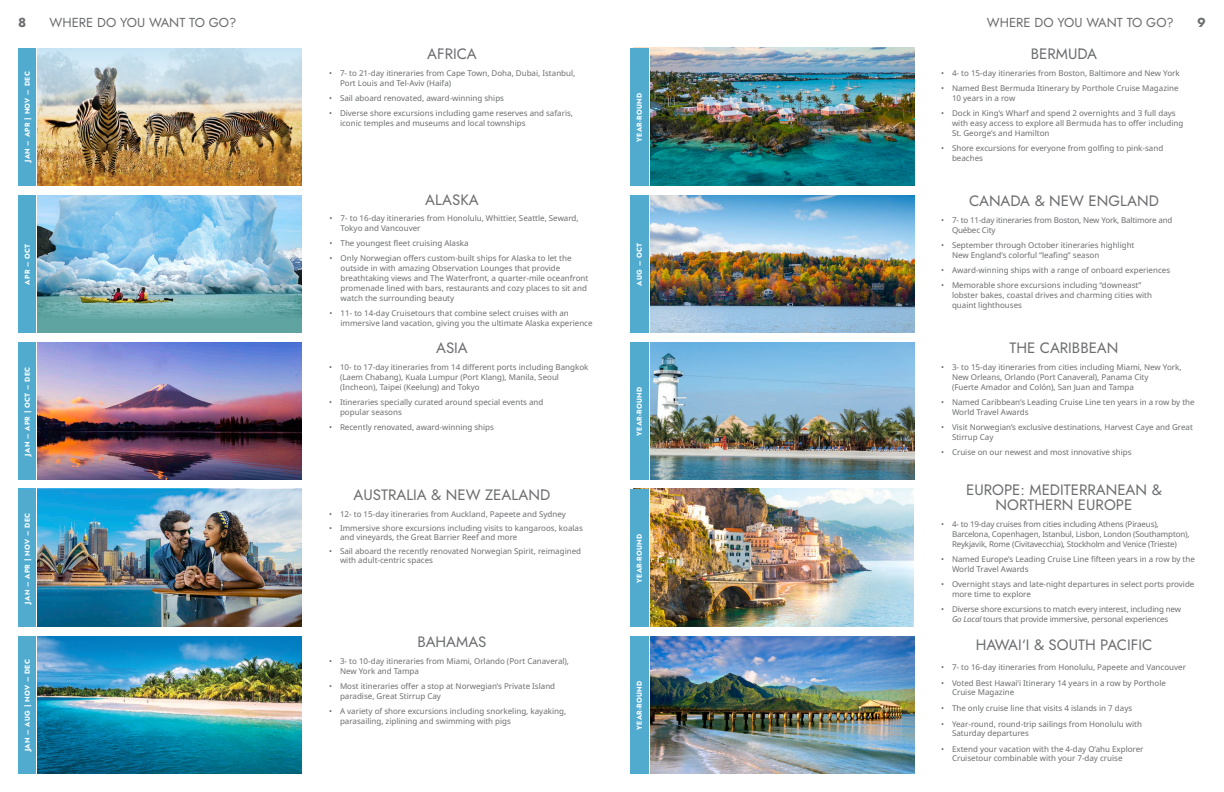
<style>
.page{position:relative;width:1224px;height:792px;background:#fff}
.page>*{position:absolute;margin:0;border:0;box-sizing:border-box;transform-origin:0 0}
.t1{font:15px "Jost";color:#6c6d70}
.t2{font:13px "Jost";color:#6c6d70}
.t3{font:8px/10px "Noto Sans";color:#6c6d70}
.t4{font:8px/10px "Noto Sans";letter-spacing:-.02em;color:#6c6d70}
.t5{font:7px "Jost";letter-spacing:.05em;color:#fff}
.s1{font-style:italic}
</style>
<div class="page">
<img style="left:38px;top:342px;width:264px;height:138px">
<img style="left:38px;top:48px;width:264px;height:138px">
<div style="left:18px;top:195px;width:284px;height:138px;background:#5fa4a1"></div>
<img style="left:38px;top:195px;width:264px;height:123px">
<img style="left:38px;top:489px;width:264px;height:138px">
<img style="left:38px;top:636px;width:263px;height:138px">
<div style="left:18px;top:48px;width:19px;height:138px;background:#51abcf"></div>
<div style="left:18px;top:195px;width:19px;height:138px;background:#51abcf"></div>
<div style="left:18px;top:342px;width:19px;height:138px;background:#51abcf"></div>
<div style="left:18px;top:489px;width:19px;height:138px;background:#51abcf"></div>
<div style="left:18px;top:636px;width:19px;height:138px;background:#51abcf"></div>
<hr style="left:36px;top:48px;width:2px;height:138px;background:#fff">
<hr style="left:36px;top:195px;width:2px;height:138px;background:#fff">
<hr style="left:36px;top:342px;width:2px;height:138px;background:#fff">
<hr style="left:36px;top:489px;width:2px;height:138px;background:#fff">
<hr style="left:36px;top:636px;width:2px;height:138px;background:#fff">
<img style="left:650px;top:636px;width:264px;height:138px">
<img style="left:650px;top:489px;width:264px;height:138px">
<img style="left:650px;top:342px;width:264px;height:138px">
<img style="left:650px;top:48px;width:264px;height:138px">
<img style="left:650px;top:195px;width:264px;height:138px">
<div style="left:630px;top:48px;width:19px;height:138px;background:#51abcf"></div>
<div style="left:630px;top:195px;width:19px;height:138px;background:#51abcf"></div>
<div style="left:630px;top:342px;width:19px;height:138px;background:#51abcf"></div>
<div style="left:630px;top:489px;width:19px;height:138px;background:#51abcf"></div>
<div style="left:630px;top:636px;width:19px;height:138px;background:#51abcf"></div>
<h2 class="t2" style="left:18px;top:14px;width:10px">8</h2>
<h2 class="t2" style="left:50px;top:14px;width:22px">WHERE</h2>
<h2 class="t2" style="left:97px;top:14px;width:33px">DO YOU</h2>
<h2 class="t2" style="left:149px;top:14px;width:11px">WANT</h2>
<h2 class="t2" style="left:189px;top:14px;width:49px">TOGO?</h2>
<h2 class="t2" style="left:987px;top:14px;width:22px">WHERE</h2>
<h2 class="t2" style="left:1035px;top:14px;width:33px">DO YOU</h2>
<h2 class="t2" style="left:1087px;top:14px;width:11px">WANT</h2>
<h2 class="t2" style="left:1127px;top:14px;width:49px">TOGO?</h2>
<h2 class="t2" style="left:1197px;top:14px;width:10px">9</h2>
<p class="t5" style="left:23px;top:162px;width:92px;rotate:-90deg">JAN – APR | NOV – DEC</p>
<p class="t5" style="left:23px;top:285px;width:42px;rotate:-90deg">APR – OCT</p>
<p class="t5" style="left:23px;top:456px;width:90px;rotate:-90deg">JAN – APR | OCT – DEC</p>
<p class="t5" style="left:23px;top:604px;width:92px;rotate:-90deg">JAN – APR | NOV – DEC</p>
<p class="t5" style="left:23px;top:751px;width:94px;rotate:-90deg">JAN – AUG | NOV – DEC</p>
<p class="t1" style="left:427px;top:43px;width:51px">AFRICA</p>
<p class="t3" style="left:340px;top:69px;width:237px;text-indent:-11px">• 7- to 21-day itineraries from Cape Town, Doha, Dubai, Istanbul,<br>Port Louis and Tel-Aviv (Haifa)</p>
<p class="t3" style="left:329px;top:94px;width:177px">• Sail aboard renovated, award-winning ships</p>
<p class="t3" style="left:340px;top:109px;width:235px;text-indent:-11px">• Diverse shore excursions including game reserves and safaris, iconic temples and museums and local townships</p>
<p class="t1" style="left:425px;top:189px;width:55px">ALASKA</p>
<p class="t3" style="left:341px;top:213px;width:240px;text-indent:-11px">• 7- to 16-day itineraries from Honolulu, Whittier, Seattle, Seward,<br>Tokyo and Vancouver</p>
<p class="t3" style="left:330px;top:238px;width:141px">• The youngest fleet cruising Alaska</p>
<p class="t3" style="left:341px;top:253px;width:249px;text-indent:-11px">• Only Norwegian offers custom-built ships for Alaska to let the outside in with amazing Observation Lounges that provide breathtaking views and The Waterfront, a quarter-mile oceanfront promenade lined with bars, restaurants and cozy places to sit and watch the surrounding beauty</p>
<p class="t3" style="left:341px;top:309px;width:254px;text-indent:-11px">• 11- to 14-day Cruisetours that combine select cruises with an immersive land vacation, giving you the ultimate Alaska experience</p>
<p class="t3" style="left:340px;top:363px;width:250px;text-indent:-11px">• 10- to 17-day itineraries from 14 different ports including Bangkok (Laem Chabang), Kuala Lumpur (Port Klang), Manila, Seoul (Incheon), Taipei (Keelung) and Tokyo</p>
<p class="t3" style="left:340px;top:398px;width:205px;text-indent:-11px">• Itineraries specially curated around special events and popular seasons</p>
<p class="t3" style="left:329px;top:423px;width:167px">• Recently renovated, award-winning ships</p>
<p class="t1" style="left:436px;top:337px;width:33px">ASIA</p>
<p class="t1" style="left:354px;top:484px;width:198px">AUSTRALIA &amp; NEW ZEALAND</p>
<p class="t3" style="left:329px;top:510px;width:238px">• 12- to 15-day itineraries from Auckland, Papeete and Sydney</p>
<p class="t3" style="left:340px;top:524px;width:244px;line-height:9px;text-indent:-11px">• Immersive shore excursions including visits to kangaroos, koalas and vineyards, the Great Barrier Reef and more</p>
<p class="t3" style="left:340px;top:547px;width:243px;line-height:9px;text-indent:-11px">• Sail aboard the recently renovated Norwegian Spirit, reimagined with adult-centric spaces</p>
<p class="t1" style="left:418px;top:631px;width:70px">BAHAMAS</p>
<p class="t3" style="left:340px;top:657px;width:231px;text-indent:-11px">• 3- to 10-day itineraries from Miami, Orlando (Port Canaveral),<br>New York and Tampa</p>
<p class="t3" style="left:340px;top:682px;width:217px;text-indent:-11px">• Most itineraries offer a stop at Norwegian’s Private Island paradise, Great Stirrup Cay</p>
<p class="t3" style="left:340px;top:707px;width:228px;text-indent:-11px">• A variety of shore excursions including snorkeling, kayaking, parasailing, ziplining and swimming with pigs</p>
<p class="t5" style="left:635px;top:142px;width:51px;rotate:-90deg">YEAR-ROUND</p>
<p class="t5" style="left:635px;top:286px;width:44px;rotate:-90deg">AUG – OCT</p>
<p class="t5" style="left:635px;top:436px;width:51px;rotate:-90deg">YEAR-ROUND</p>
<p class="t5" style="left:635px;top:583px;width:51px;rotate:-90deg">YEAR-ROUND</p>
<p class="t5" style="left:635px;top:730px;width:51px;rotate:-90deg">YEAR-ROUND</p>
<p class="t1" style="left:1031px;top:43px;width:68px">BERMUDA</p>
<p class="t3" style="left:941px;top:68px;width:240px">• 4- to 15-day itineraries from Boston, Baltimore and New York</p>
<p class="t3" style="left:952px;top:83px;width:228px;text-indent:-11px">• Named Best Bermuda Itinerary by Porthole Cruise Magazine<br>10 years in a row</p>
<p class="t3" style="left:952px;top:108px;width:233px;text-indent:-11px">• Dock in King’s Wharf and spend 2 overnights and 3 full days with easy access to explore all Bermuda has to offer including<br>St. George’s and Hamilton</p>
<p class="t3" style="left:952px;top:143px;width:213px;text-indent:-11px">• Shore excursions for everyone from golfing to pink-sand beaches</p>
<p class="t1" style="left:969px;top:190px;width:191px">CANADA &amp; NEW ENGLAND</p>
<p class="t4" style="left:952px;top:215px;width:222px;text-indent:-11px">• 7- to 11-day itineraries from Boston, New York, Baltimore and<br>Québec City</p>
<p class="t3" style="left:952px;top:240px;width:184px;text-indent:-11px">• September through October itineraries highlight<br>New England’s colorful “leafing” season</p>
<p class="t3" style="left:941px;top:265px;width:231px">• Award-winning ships with a range of onboard experiences</p>
<p class="t3" style="left:952px;top:280px;width:201px;text-indent:-11px">• Memorable shore excursions including “downeast” lobster bakes, coastal drives and charming cities with quaint lighthouses</p>
<p class="t1" style="left:1010px;top:337px;width:110px">THE CARIBBEAN</p>
<p class="t3" style="left:952px;top:362px;width:231px;text-indent:-11px">• 3- to 15-day itineraries from cities including Miami, New York,<br>New Orleans, Orlando (Port Canaveral), Panama City<br>(Fuerte Amador and Colón), San Juan and Tampa</p>
<p class="t3" style="left:952px;top:397px;width:244px;text-indent:-11px">• Named Caribbean’s Leading Cruise Line ten years in a row by the<br>World Travel Awards</p>
<p class="t3" style="left:952px;top:422px;width:243px;text-indent:-11px">• Visit Norwegian’s exclusive destinations, Harvest Caye and Great<br>Stirrup Cay</p>
<p class="t3" style="left:941px;top:447px;width:192px">• Cruise on our newest and most innovative ships</p>
<p class="t1" style="left:966px;top:479px;width:197px">EUROPE: MEDITERRANEAN &amp;</p>
<p class="t1" style="left:996px;top:494px;width:138px">NORTHERN EUROPE</p>
<p class="t4" style="left:952px;top:519px;width:239px;text-indent:-11px">• 4- to 19-day cruises from cities including Athens (Piraeus),<br>Barcelona, Copenhagen, Istanbul, Lisbon, London (Southampton),<br>Reykjavik, Rome (Civitavecchia), Stockholm and Venice (Trieste)</p>
<p class="t3" style="left:952px;top:554px;width:244px;text-indent:-11px">• Named Europe’s Leading Cruise Line fifteen years in a row by the<br>World Travel Awards</p>
<p class="t3" style="left:952px;top:579px;width:244px;text-indent:-11px">• Overnight stays and late-night departures in select ports provide more time to explore</p>
<p class="t4" style="left:941px;top:604px;width:242px;text-align:center">• Diverse shore excursions to match every interest, including new<br><span class="s1">Go Local</span> tours that provide immersive, personal experiences</p>
<p class="t3" style="left:941px;top:662px;width:247px">• 7- to 16-day itineraries from Honolulu, Papeete and Vancouver</p>
<p class="t3" style="left:952px;top:678px;width:215px;line-height:9px;text-indent:-11px">• Voted Best Hawai‘i Itinerary 14 years in a row by Porthole<br>Cruise Magazine</p>
<p class="t3" style="left:941px;top:703px;width:193px">• The only cruise line that visits 4 islands in 7 days</p>
<p class="t3" style="left:952px;top:719px;width:192px;line-height:9px;text-indent:-11px">• Year-round, round-trip sailings from Honolulu with<br>Saturday departures</p>
<p class="t3" style="left:952px;top:744px;width:193px;line-height:9px;text-indent:-11px">• Extend your vacation with the 4-day O‘ahu Explorer<br>Cruisetour combinable with your 7-day cruise</p>
<p class="t1" style="left:976px;top:635px;width:178px">HAWAI‘I &amp; SOUTH PACIFIC</p>
</div>
